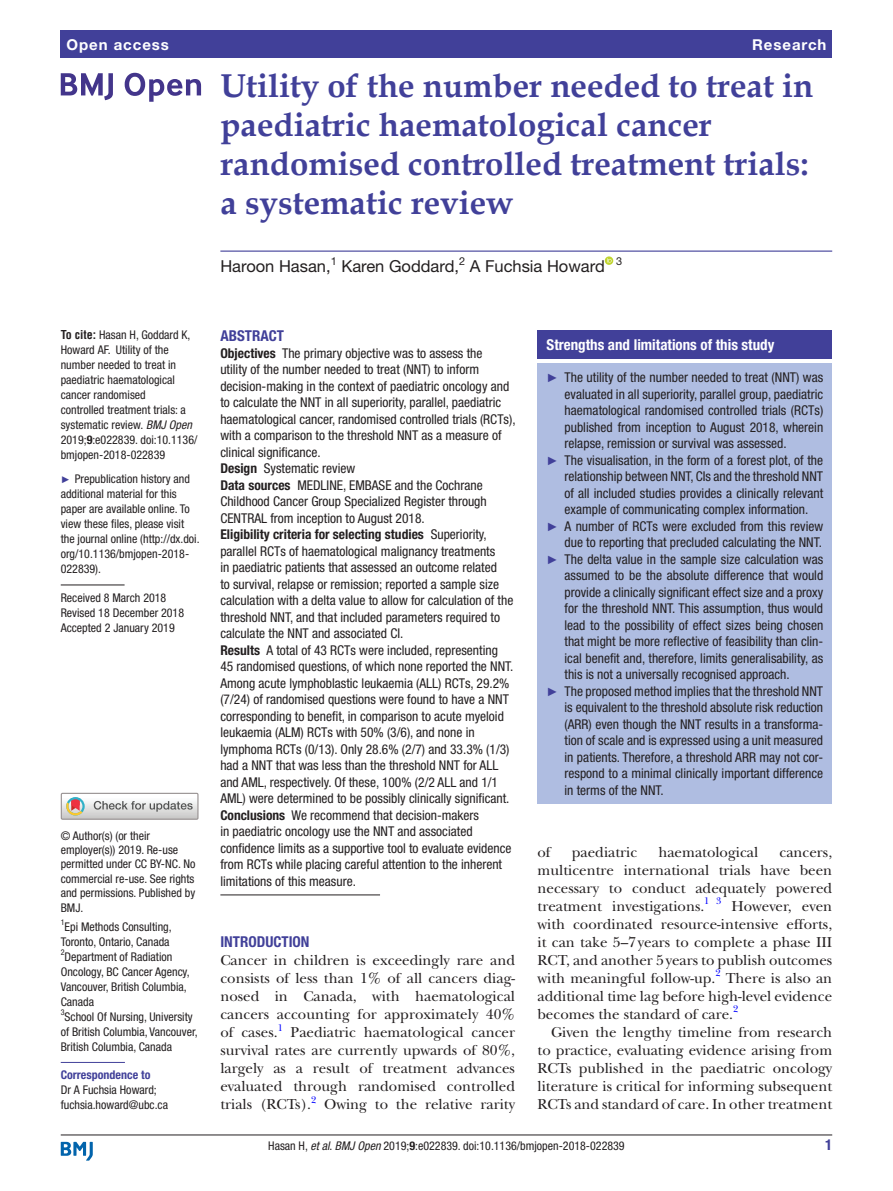
<style>
.page{position:relative;width:893px;height:1191px;background:#fff}
.page>*{position:absolute;margin:0;border:0;box-sizing:border-box;transform-origin:0 0}
.t1{font:700 33px/39px "Book Antiqua";color:#414099}
.t2{font:16.5px "Helvetica Neue LT Std";color:#231f20}
.t3{font:15px/18px "New Baskerville";color:#231f20;text-align:justify}
.t4{font:700 condensed 15px "Helvetica Neue LT Std";color:#fff}
.t5{font:700 condensed 15px "Helvetica Neue LT Std";color:#414099}
.t6{font:700 15px "Helvetica Neue LT Std";letter-spacing:.065em;color:#fff}
.t7{font:condensed 13.5px/16.5px "Helvetica Neue LT Std";color:#231f20}
.t8{font:condensed 12px/15px "Helvetica Neue LT Std";color:#231f20}
.t9{font:700 condensed 12px "Helvetica Neue LT Std";color:#414099}
.t10{font:10.95px "Helvetica Neue LT Std";color:#231f20}
.t11{font:9.9px "New Baskerville";color:#00f}
.t12{font:condensed 7.95px "Helvetica Neue LT Std";color:#231f20}
.s1{font-family:"Helvetica LT Std";font-weight:700}
.s2{font-style:italic}
.s3{font-weight:700}
.s4{font-family:"Arial";font-stretch:normal;font-size:9.75px;color:#414099}
.s5{font-family:"Arial";font-stretch:normal;font-size:12px;color:#414099}
</style>
<div class="page">
<hr style="left:61px;top:1134px;width:771px;height:1px;background:#231f20">
<svg style="left:61px;top:1141px;width:32px;height:19px"></svg>
<div style="left:61px;top:31px;width:771px;height:27px;background:#414099"></div>
<hr style="left:220px;top:250px;width:612px;height:2px;background:#414099">
<svg style="left:605px;top:256px;width:8px;height:9px"></svg>
<hr style="left:61px;top:584px;width:64px;height:1px;background:#231f20">
<hr style="left:61px;top:1062px;width:64px;height:1px;background:#414099">
<svg style="left:61px;top:73px;width:52px;height:27px"></svg>
<svg style="left:125px;top:73px;width:76px;height:29px"></svg>
<div style="left:61px;top:792px;width:138px;height:27px;border:1px solid #969090"></div>
<svg style="left:61px;top:793px;width:137px;height:26px"></svg>
<hr style="left:220px;top:894px;width:160px;height:1px;background:#231f20">
<div style="left:538px;top:331px;width:294px;height:28px;background:#414099"></div>
<div style="left:538px;top:363px;width:294px;height:440px;background:#afbde1"></div>
<p class="t6" style="left:66px;top:35px;width:104px">Open access</p>
<p class="t6" style="left:752px;top:35px;width:76px">Research</p>
<h1 class="t1" style="left:220px;top:66px;width:595px">Utility of the number needed to treat in paediatric haematological cancer randomised controlled treatment trials: a systematic review</h1>
<p class="t2" style="left:220px;top:257px;width:112px">Haroon Hasan,</p>
<p class="t10" style="left:331px;top:254px;width:8px">1</p>
<p class="t2" style="left:341px;top:257px;width:119px">Karen Goddard,</p>
<p class="t10" style="left:459px;top:254px;width:8px">2</p>
<p class="t2" style="left:470px;top:257px;width:137px">A Fuchsia Howard</p>
<p class="t10" style="left:616px;top:254px;width:8px">3</p>
<p class="t8" style="left:61px;top:327px;width:138px"><span class="s1">To cite:</span> Hasan H, Goddard K,<br>Howard AF. Utility of the number needed to treat in paediatric haematological cancer randomised<br>controlled treatment trials: a systematic review. <span class="s2">BMJ Open<br></span>2019;<span class="s3">9</span>:e022839. doi:10.1136/ bmjopen-2018-022839</p>
<p class="t8" style="left:61px;top:471px;width:140px"><span class="s4">►</span> Prepublication history and additional material for this paper are available online. To view these files, please visit the journal online (http://dx.doi. org/10.1136/bmjopen-2018-<br>022839).</p>
<p class="t8" style="left:61px;top:590px;width:125px">Received 8 March 2018<br>Revised 18 December 2018<br>Accepted 2 January 2019</p>
<p class="t8" style="left:61px;top:828px;width:136px;line-height:14.4px">© Author(s) (or their employer(s)) 2019. Re-use permitted under CC BY-NC. No commercial re-use. See rights and permissions. Published by<br>BMJ.</p>
<p class="t12" style="left:61px;top:918px;width:5px">1</p>
<p class="t8" style="left:61px;top:919px;width:112px;text-align:center">Epi Methods Consulting,<br>Toronto, Ontario, Canada</p>
<p class="t12" style="left:61px;top:948px;width:5px">2</p>
<p class="t8" style="left:61px;top:949px;width:138px;text-indent:4px">Department of Radiation<br>Oncology, BC Cancer Agency,<br>Vancouver, British Columbia,<br>Canada<br><sup>3</sup>School Of Nursing, University of British Columbia, Vancouver,<br>British Columbia, Canada</p>
<p class="t9" style="left:61px;top:1067px;width:91px">Correspondence to</p>
<p class="t8" style="left:61px;top:1082px;width:109px">Dr A Fuchsia Howard; fuchsia.howard@ubc.ca</p>
<p class="t5" style="left:220px;top:327px;width:65px">Abstract</p>
<p class="t7" style="left:220px;top:345px;width:297px"><span class="s3">Objectives</span> The primary objective was to assess the<br>utility of the number needed to treat (NNT) to inform decision-making in the context of paediatric oncology and to calculate the NNT in all superiority, parallel, paediatric haematological cancer, randomised controlled trials (RCTs), with a comparison to the threshold NNT as a measure of clinical significance.<br><span class="s3">Design</span> Systematic review<br><span class="s3">Data sources</span> MEDLINE, EMBASE and the Cochrane Childhood Cancer Group Specialized Register through CENTRAL from inception to August 2018.<br><span class="s3">Eligibility criteria for selecting studies</span> Superiority, parallel RCTs of haematological malignancy treatments<br>in paediatric patients that assessed an outcome related<br>to survival, relapse or remission; reported a sample size calculation with a delta value to allow for calculation of the threshold NNT, and that included parameters required to calculate the NNT and associated CI.<br><span class="s3">Results</span> A total of 43 RCTs were included, representing<br>45 randomised questions, of which none reported the NNT.<br>Among acute lymphoblastic leukaemia (ALL) RCTs, 29.2% (7/24) of randomised questions were found to have a NNT corresponding to benefit, in comparison to acute myeloid leukaemia (ALM) RCTs with 50% (3/6), and none in lymphoma RCTs (0/13). Only 28.6% (2/7) and 33.3% (1/3) had a NNT that was less than the threshold NNT for ALL and AML, respectively. Of these, 100% (2/2 ALL and 1/1<br>AML) were determined to be possibly clinically significant.<br><span class="s3">Conclusions</span> We recommend that decision-makers<br>in paediatric oncology use the NNT and associated confidence limits as a supportive tool to evaluate evidence from RCTs while placing careful attention to the inherent limitations of this measure.</p>
<p class="t5" style="left:220px;top:933px;width:91px">Introduction</p>
<p class="t3" style="left:220px;top:951px;width:296px">Cancer in children is exceedingly rare and consists of less than 1% of all cancers diag&shy;nosed in Canada, with haematological cancers accounting for approximately 40% of cases.</p>
<p class="t11" style="left:278px;top:1021px;width:7px">1</p>
<p class="t3" style="left:220px;top:1023px;width:296px;text-indent:70px">Paediatric haematological cancer survival rates are currently upwards of 80%, largely as a result of treatment advances evaluated through randomised controlled trials (RCTs).<sup>2</sup></p>
<p class="t3" style="left:324px;top:1095px;width:192px">Owing to the relative rarity</p>
<p class="t4" style="left:547px;top:336px;width:229px">Strengths and limitations of this study</p>
<p class="t7" style="left:547px;top:369px;width:278px"><span class="s5">►</span> The utility of the number needed to treat (NNT) was</p>
<p class="t7" style="left:565px;top:385px;width:260px">evaluated in all superiority, parallel group, paediatric</p>
<p class="t7" style="left:565px;top:402px;width:260px">haematological randomised controlled trials (RCTs)</p>
<p class="t7" style="left:565px;top:418px;width:260px">published from inception to August 2018, wherein</p>
<p class="t7" style="left:565px;top:435px;width:224px">relapse, remission or survival was assessed.</p>
<p class="t7" style="left:547px;top:451px;width:278px"><span class="s5">►</span> The visualisation, in the form of a forest plot, of the</p>
<p class="t7" style="left:565px;top:468px;width:260px">relationship between NNT, CIs and the threshold NNT</p>
<p class="t7" style="left:565px;top:484px;width:260px">of all included studies provides a clinically relevant</p>
<p class="t7" style="left:565px;top:501px;width:245px">example of communicating complex information.</p>
<p class="t7" style="left:547px;top:517px;width:278px"><span class="s5">►</span> A number of RCTs were excluded from this review</p>
<p class="t7" style="left:565px;top:534px;width:259px">due to reporting that precluded calculating the NNT.</p>
<p class="t7" style="left:547px;top:550px;width:278px"><span class="s5">►</span> The delta value in the sample size calculation was</p>
<p class="t7" style="left:565px;top:567px;width:260px">assumed to be the absolute difference that would</p>
<p class="t7" style="left:565px;top:583px;width:260px">provide a clinically significant effect size and a proxy</p>
<p class="t7" style="left:565px;top:600px;width:260px">for the threshold NNT. This assumption, thus would</p>
<p class="t7" style="left:565px;top:616px;width:260px">lead to the possibility of effect sizes being chosen</p>
<p class="t7" style="left:565px;top:633px;width:260px">that might be more reflective of feasibility than clin-</p>
<p class="t7" style="left:565px;top:649px;width:260px">ical benefit and, therefore, limits generalisability, as</p>
<p class="t7" style="left:565px;top:666px;width:227px">this is not a universally recognised approach.</p>
<p class="t7" style="left:547px;top:682px;width:278px"><span class="s5">►</span> The proposed method implies that the threshold NNT</p>
<p class="t7" style="left:565px;top:699px;width:260px">is equivalent to the threshold absolute risk reduction</p>
<p class="t7" style="left:565px;top:715px;width:260px">(ARR) even though the NNT results in a transforma-</p>
<p class="t7" style="left:565px;top:732px;width:260px">tion of scale and is expressed using a unit measured</p>
<p class="t7" style="left:565px;top:748px;width:260px">in patients. Therefore, a threshold ARR may not cor-</p>
<p class="t7" style="left:565px;top:765px;width:260px">respond to a minimal clinically important difference</p>
<p class="t7" style="left:565px;top:781px;width:101px">in terms of the NNT.</p>
<p class="t3" style="left:538px;top:843px;width:15px">of</p>
<p class="t3" style="left:572px;top:843px;width:67px">paediatric</p>
<p class="t3" style="left:658px;top:843px;width:101px">haematological</p>
<p class="t3" style="left:538px;top:843px;width:296px;text-indent:242px">cancers, multicentre international trials have been necessary to conduct adequately powered treatment investigations.<sup>1</sup> <sup>3</sup></p>
<p class="t3" style="left:538px;top:897px;width:296px;text-indent:194px">However, even with coordinated resource-intensive efforts, it can take 5–7years to complete a phase III RCT, and another 5years to publish outcomes with meaningful follow-up.</p>
<p class="t11" style="left:715px;top:967px;width:7px">2</p>
<p class="t3" style="left:538px;top:969px;width:296px;text-indent:188px">There is also an additional time lag before high-level evidence becomes the standard of care.<sup>2</sup></p>
<p class="t3" style="left:538px;top:1023px;width:296px;text-indent:14px">Given the lengthy timeline from research to practice, evaluating evidence arising from RCTs published in the paediatric oncology literature is critical for informing subsequent RCTs and standard of care. In other treatment</p>
<p class="t8" style="left:268px;top:1137px;width:358px">Hasan H, <span class="s2">et al</span>. <span class="s2">BMJ Open</span> 2019;<span class="s3">9</span>:e022839. doi:10.1136/bmjopen-2018-022839</p>
<p class="t5" style="left:825px;top:1135px;width:9px">1</p>
</div>
